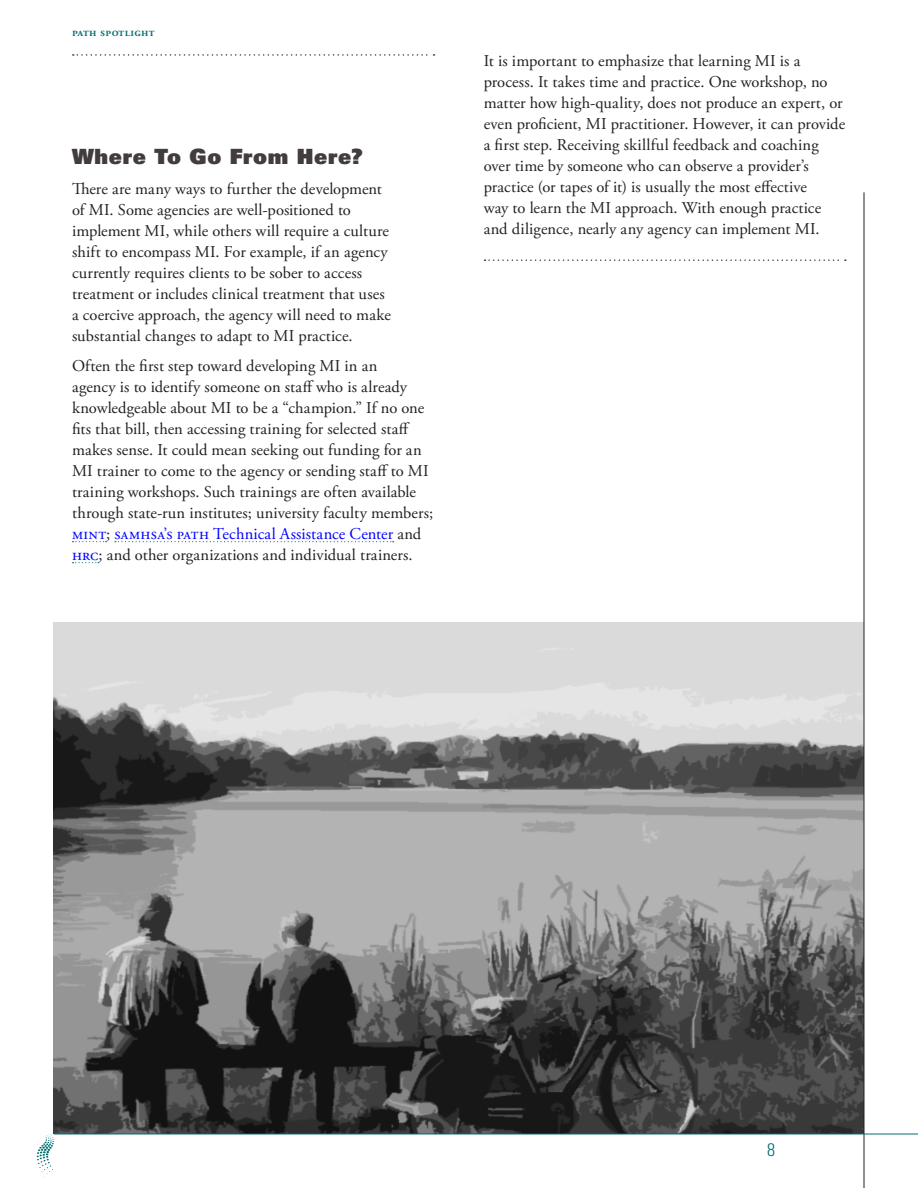
<style>
.page{position:relative;width:918px;height:1188px;background:#fff}
.page>*{position:absolute;margin:0;border:0;box-sizing:border-box;transform-origin:0 0}
.t1{font:21px "Univers LT Std X Black";letter-spacing:.035em;color:#423c3c}
.t2{font:300 condensed 18px "Univers LT Std";color:#006f71}
.P2{font:16.5px/21px "Adobe Garamond Pro";letter-spacing:.005em;color:#231f20}
.P2_End{font:16.5px/21px "Adobe Garamond Pro";letter-spacing:.005em;color:#231f20}
.t3{font:600 12px "Adobe Garamond Pro";letter-spacing:.025em;color:#006f71}
.s1{color:#00f}
</style>
<div class="page">
<img style="left:53px;top:623px;width:811px;height:511px">
<svg style="left:37px;top:1134px;width:17px;height:43px"></svg>
<hr style="left:864px;top:192px;width:1px;height:996px;background:#231f20">
<hr style="left:54px;top:1134px;width:864px;height:1px;background:#006f71">
<svg style="left:73px;top:54px;width:362px;height:2px"></svg>
<svg style="left:73px;top:541px;width:34px;height:1px"></svg>
<svg style="left:115px;top:541px;width:279px;height:1px"></svg>
<svg style="left:73px;top:562px;width:26px;height:1px"></svg>
<svg style="left:484px;top:259px;width:362px;height:2px"></svg>
<p class="t3" style="left:72px;top:25px;width:77px">PATH Spotlight</p>
<h2 class="t1" style="left:72px;top:142px;width:292px">Where To Go From Here?</h2>
<p class="P2" style="left:72px;top:179px;width:321px">There are many ways to further the development of MI. Some agencies are well-positioned to implement MI, while others will require a culture shift to encompass MI. For example, if an agency currently requires clients to be sober to access treatment or includes clinical treatment that uses a coercive approach, the agency will need to make substantial changes to adapt to MI practice.</p>
<p class="P2" style="left:72px;top:356px;width:363px">Often the first step toward developing MI in an<br>agency is to identify someone on staff who is already knowledgeable about MI to be a “champion.” If no one fits that bill, then accessing training for selected staff makes sense. It could mean seeking out funding for an MI trainer to come to the agency or sending staff to MI training workshops. Such trainings are often available through state-run institutes; university faculty members; <span class="s1">MINT</span>; <span class="s1">SAMHSA’s PATH Technical Assistance Center</span> and <span class="s1">HRC</span>; and other organizations and individual trainers.</p>
<p class="P2_End" style="left:484px;top:51px;width:363px">It is important to emphasize that learning MI is a process. It takes time and practice. One workshop, no matter how high-quality, does not produce an expert, or even proficient, MI practitioner. However, it can provide a first step. Receiving skillful feedback and coaching over time by someone who can observe a provider’s practice (or tapes of it) is usually the most effective<br>way to learn the MI approach. With enough practice and diligence, nearly any agency can implement MI.</p>
<p class="t2" style="left:767px;top:1139px;width:9px">8</p>
</div>
